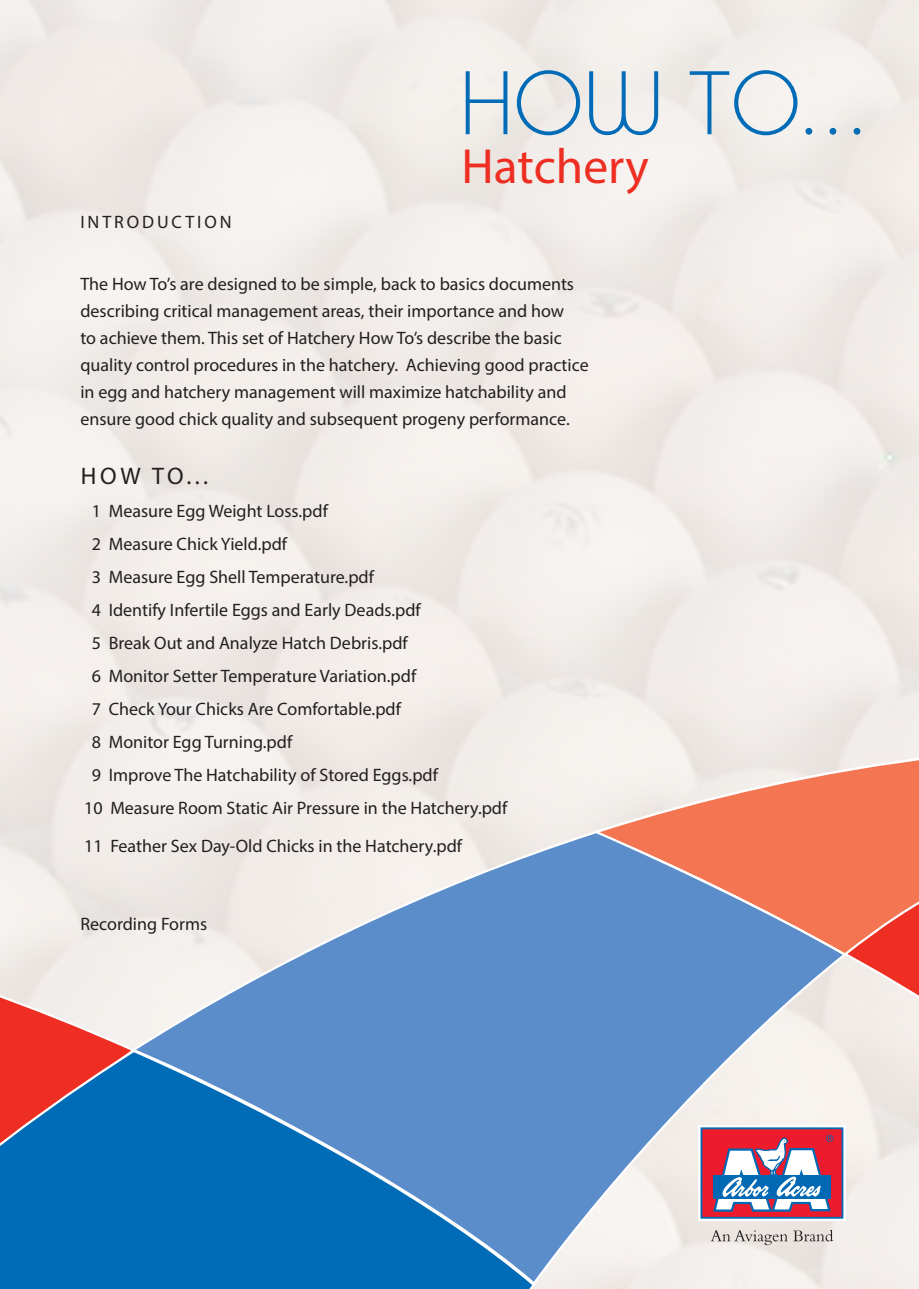
<style>
.page{position:relative;width:919px;height:1289px;background:#fff}
.page>*{position:absolute;margin:0;border:0;box-sizing:border-box;transform-origin:0 0}
.t1{font:49.5px "Myriad Pro";color:#ee2e22}
.t2{font:24px "Myriad Pro";color:#231f20}
.t3{font:18px/27px "Myriad Pro";color:#231f20}
.t4{font:18px "Myriad Pro";letter-spacing:.16em;color:#231f20}
</style>
<div class="page">
<svg style="left:0;top:936px;width:129px;height:112px;background:#f0c0bb"></svg>
<svg style="left:848px;top:957px;width:70px;height:59px;background:#f1b5af"></svg>
<svg style="left:588px;top:753px;width:330px;height:204px;background:#f29f8a"></svg>
<svg style="left:129px;top:829px;width:719px;height:457px;background:#a5b3cf"></svg>
<svg style="left:0;top:1048px;width:536px;height:240px;background:#3176b6"></svg>
<svg style="left:465px;top:70px;width:395px;height:65px;background:#d1dce3"></svg>
<div style="left:0;top:1268px;width:466px;height:20px;background:#006bb6"></div>
<svg style="left:698px;top:1124px;width:147px;height:97px"></svg>
<svg style="left:710px;top:1229px;width:123px;height:16px;background:#cdc7c3"></svg>
<p class="t4" style="left:80px;top:211px;width:152px">INTRODUCTION</p>
<h1 class="t1" style="left:461px;top:135px;width:189px">Hatchery</h1>
<p class="t3" style="left:80px;top:270px;width:510px">The How To’s are designed to be simple, back to basics documents describing critical management areas, their importance and how<br>to achieve them. This set of Hatchery How To’s describe the basic quality control procedures in the hatchery. Achieving good practice in egg and hatchery management will maximize hatchability and ensure good chick quality and subsequent progeny performance.</p>
<h2 class="t2" style="left:81px;top:461px;width:129px">HOW TO...</h2>
<p class="t3" style="left:92px;top:497px;width:237px">1 Measure Egg Weight Loss.pdf</p>
<p class="t3" style="left:92px;top:530px;width:197px">2 Measure Chick Yield.pdf</p>
<p class="t3" style="left:92px;top:563px;width:283px">3 Measure Egg Shell Temperature.pdf</p>
<p class="t3" style="left:92px;top:596px;width:330px">4 Identify Infertile Eggs and Early Deads.pdf</p>
<p class="t3" style="left:92px;top:629px;width:317px">5 Break Out and Analyze Hatch Debris.pdf</p>
<p class="t3" style="left:92px;top:662px;width:326px">6 Monitor Setter Temperature Variation.pdf</p>
<p class="t3" style="left:92px;top:695px;width:310px">7 Check Your Chicks Are Comfortable.pdf</p>
<p class="t3" style="left:92px;top:728px;width:202px">8 Monitor Egg Turning.pdf</p>
<p class="t3" style="left:92px;top:761px;width:347px">9 Improve The Hatchability of Stored Eggs.pdf</p>
<p class="t3" style="left:84px;top:794px;width:424px">10 Measure Room Static Air Pressure in the Hatchery.pdf</p>
<p class="t3" style="left:84px;top:832px;width:379px">11 Feather Sex Day-Old Chicks in the Hatchery.pdf</p>
<p class="t3" style="left:80px;top:910px;width:128px">Recording Forms</p>
</div>
